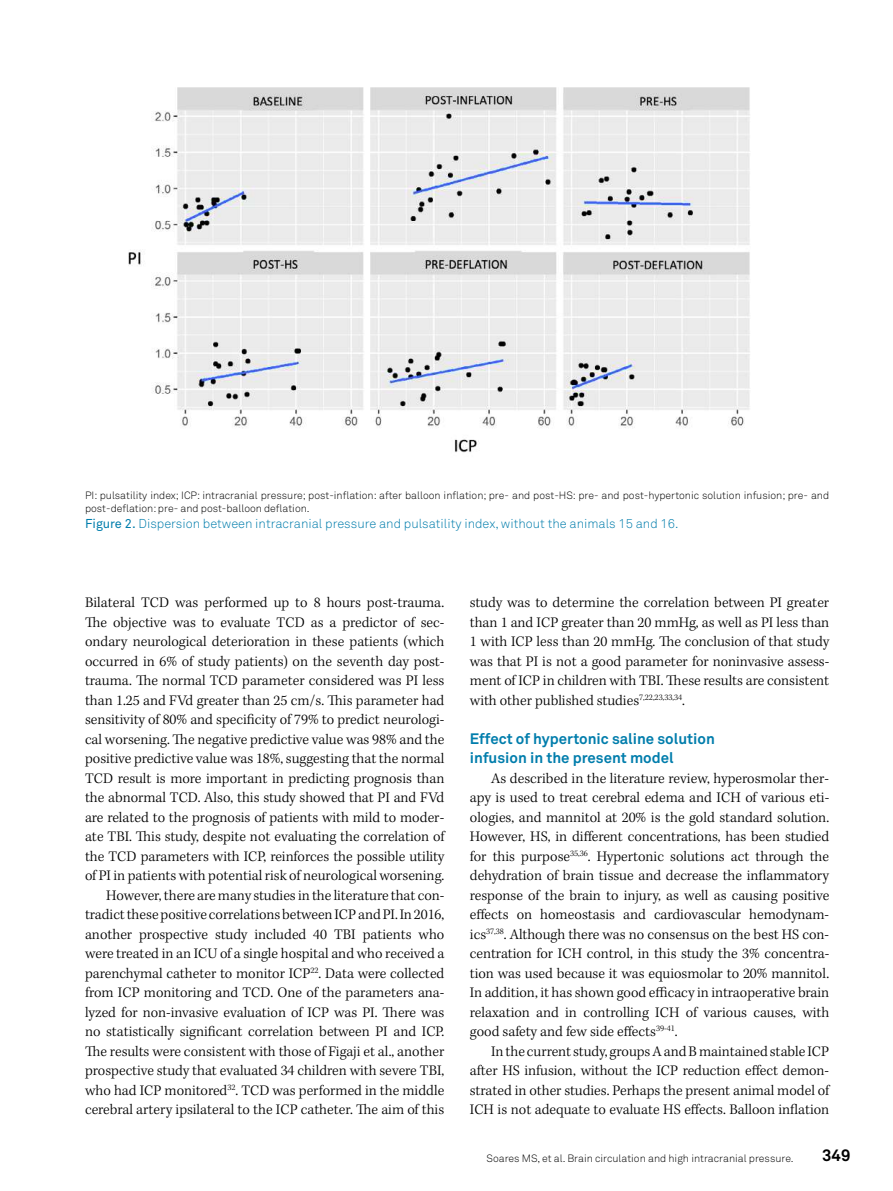
<style>
.page{position:relative;width:893px;height:1191px;background:#fff}
.page>*{position:absolute;margin:0;border:0;box-sizing:border-box;transform-origin:0 0}
.t1{font:700 16.5px "Akkurat Pro";color:#000}
.t2{font:300 15px/19.5px "Kepler Std";color:#000;text-align:justify}
.t3{font:700 15px/19.5px "Akkurat Pro";color:#007dac}
.t4{font:12.75px "Akkurat Light Pro";color:#007dac}
.t5{font:10.5px/12.6px "Akkurat Light Pro";color:#000}
.s1{font-family:"Akkurat Pro"}
</style>
<div class="page">
<img style="left:128px;top:87px;width:622px;height:366px">
<p class="t5" style="left:85px;top:489px;width:746px">PI: pulsatility index; ICP: intracranial pressure; post-inflation: after balloon inflation; pre- and post-HS: pre- and post-hypertonic solution infusion; pre- and post-deflation: pre- and post-balloon deflation.</p>
<p class="t4" style="left:85px;top:516px;width:595px"><span class="s1">Figure 2.</span> Dispersion between intracranial pressure and pulsatility index, without the animals 15 and 16.</p>
<p class="t2" style="left:85px;top:593px;width:361px;text-align:right">Bilateral TCD was performed up to 8 hours post-trauma.<br>The objective was to evaluate TCD as a predictor of sec&shy;ondary neurological deterioration in these patients (which occurred in 6% of study patients) on the seventh day post&shy;trauma. The normal TCD parameter considered was PI less than 1.25 and FVd greater than 25 cm/s. This parameter had sensitivity of 80% and specificity of 79% to predict neurologi&shy;cal worsening. The negative predictive value was 98% and the positive predictive value was 18%, suggesting that the normal TCD result is more important in predicting prognosis than the abnormal TCD. Also, this study showed that PI and FVd are related to the prognosis of patients with mild to moder&shy;ate TBI. This study, despite not evaluating the correlation of the TCD parameters with ICP, reinforces the possible utility of PI in patients with potential risk of neurological worsening.<br>However, there are many studies in the literature that con&shy;tradict these positive correlations between ICP and PI. In 2016, another prospective study included 40 TBI patients who were treated in an ICU of a single hospital and who received a parenchymal catheter to monitor ICP<sup>22</sup>. Data were collected from ICP monitoring and TCD. One of the parameters ana&shy;lyzed for non-invasive evaluation of ICP was PI. There was no statistically significant correlation between PI and ICP.<br>The results were consistent with those of Figaji et al., another prospective study that evaluated 34 children with severe TBI, who had ICP monitored<sup>32</sup>. TCD was performed in the middle cerebral artery ipsilateral to the ICP catheter. The aim of this</p>
<p class="t2" style="left:470px;top:593px;width:361px">study was to determine the correlation between PI greater than 1 and ICP greater than 20 mmHg, as well as PI less than 1 with ICP less than 20 mmHg. The conclusion of that study was that PI is not a good parameter for noninvasive assess&shy;ment of ICP in children with TBI. These results are consistent with other published studies<sup>7,22,23,33,34</sup>.</p>
<p class="t3" style="left:470px;top:728px;width:247px">Effect of hypertonic saline solution infusion in the present model</p>
<p class="t2" style="left:470px;top:769px;width:361px;text-indent:21px">As described in the literature review, hyperosmolar ther&shy;apy is used to treat cerebral edema and ICH of various eti&shy;ologies, and mannitol at 20% is the gold standard solution.<br>However, HS, in different concentrations, has been studied for this purpose<sup>35,36</sup>. Hypertonic solutions act through the dehydration of brain tissue and decrease the inflammatory response of the brain to injury, as well as causing positive effects on homeostasis and cardiovascular hemodynam&shy;ics<sup>37,38</sup>. Although there was no consensus on the best HS con&shy;centration for ICH control, in this study the 3% concentra&shy;tion was used because it was equiosmolar to 20% mannitol.<br>In addition, it has shown good efficacy in intraoperative brain relaxation and in controlling ICH of various causes, with good safety and few side effects<sup>39-41</sup>.</p>
<p class="t2" style="left:470px;top:1042px;width:361px;text-indent:21px">In the current study, groups A and B maintained stable ICP after HS infusion, without the ICP reduction effect demon&shy;strated in other studies. Perhaps the present animal model of ICH is not adequate to evaluate HS effects. Balloon inflation</p>
<p class="t5" style="left:486px;top:1151px;width:309px">Soares MS, et al. Brain circulation and high intracranial pressure.</p>
<p class="t1" style="left:822px;top:1145px;width:30px">349</p>
</div>
